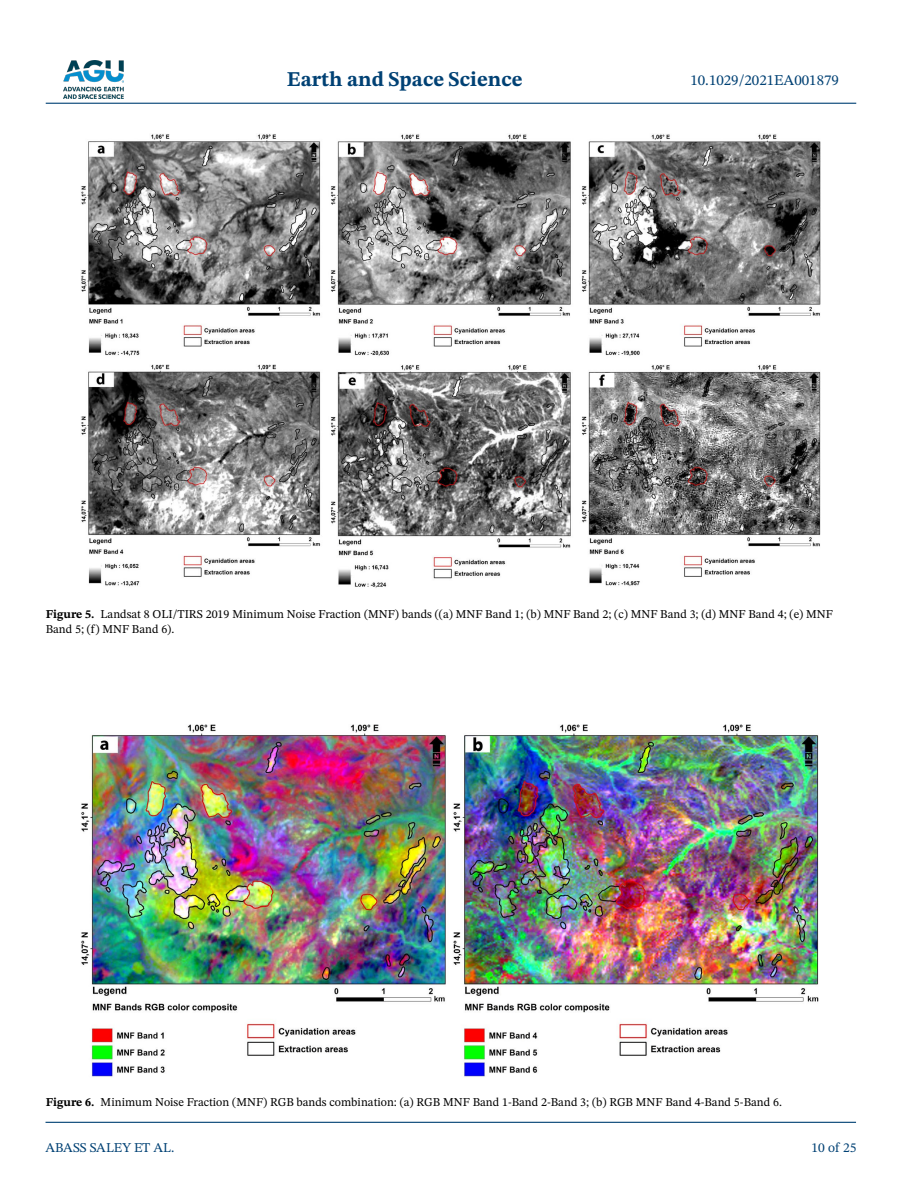
<style>
.page{position:relative;width:902px;height:1183px;background:#fff}
.page>*{position:absolute;margin:0;border:0;box-sizing:border-box;transform-origin:0 0}
.t1{font:700 21px "STIX Two Text";color:#004174}
.t2{font:15px "STIX Two Text";color:#004174}
.t3{font:13.5px "STIX Two Text";color:#004174}
.t4{font:12px/15px "STIX Two Text";color:#000}
.s1{font-weight:700}
</style>
<div class="page">
<img style="left:63px;top:60px;width:60px;height:39px">
<hr style="left:46px;top:103px;width:810px;height:1px;background:#004174">
<hr style="left:45px;top:1121px;width:810px;height:1px;background:#004174">
<img style="left:81px;top:134px;width:739px;height:454px">
<img style="left:81px;top:724px;width:738px;height:353px">
<h1 class="t1" style="left:287px;top:64px;width:237px">Earth and Space Science</h1>
<p class="t2" style="left:690px;top:69px;width:150px">10.1029/2021EA001879</p>
<p class="t4" style="left:46px;top:606px;width:788px"><span class="s1">Figure 5.</span> Landsat 8 OLI/TIRS 2019 Minimum Noise Fraction (MNF) bands ((a) MNF Band 1; (b) MNF Band 2; (c) MNF Band 3; (d) MNF Band 4; (e) MNF<br>Band 5; (f) MNF Band 6).</p>
<p class="t4" style="left:46px;top:1094px;width:737px"><span class="s1">Figure 6.</span> Minimum Noise Fraction (MNF) RGB bands combination: (a) RGB MNF Band 1-Band 2-Band 3; (b) RGB MNF Band 4-Band 5-Band 6.</p>
<p class="t3" style="left:45px;top:1137px;width:130px">ABASS SALEY ET AL.</p>
<p class="t3" style="left:811px;top:1137px;width:46px">10 of 25</p>
</div>
